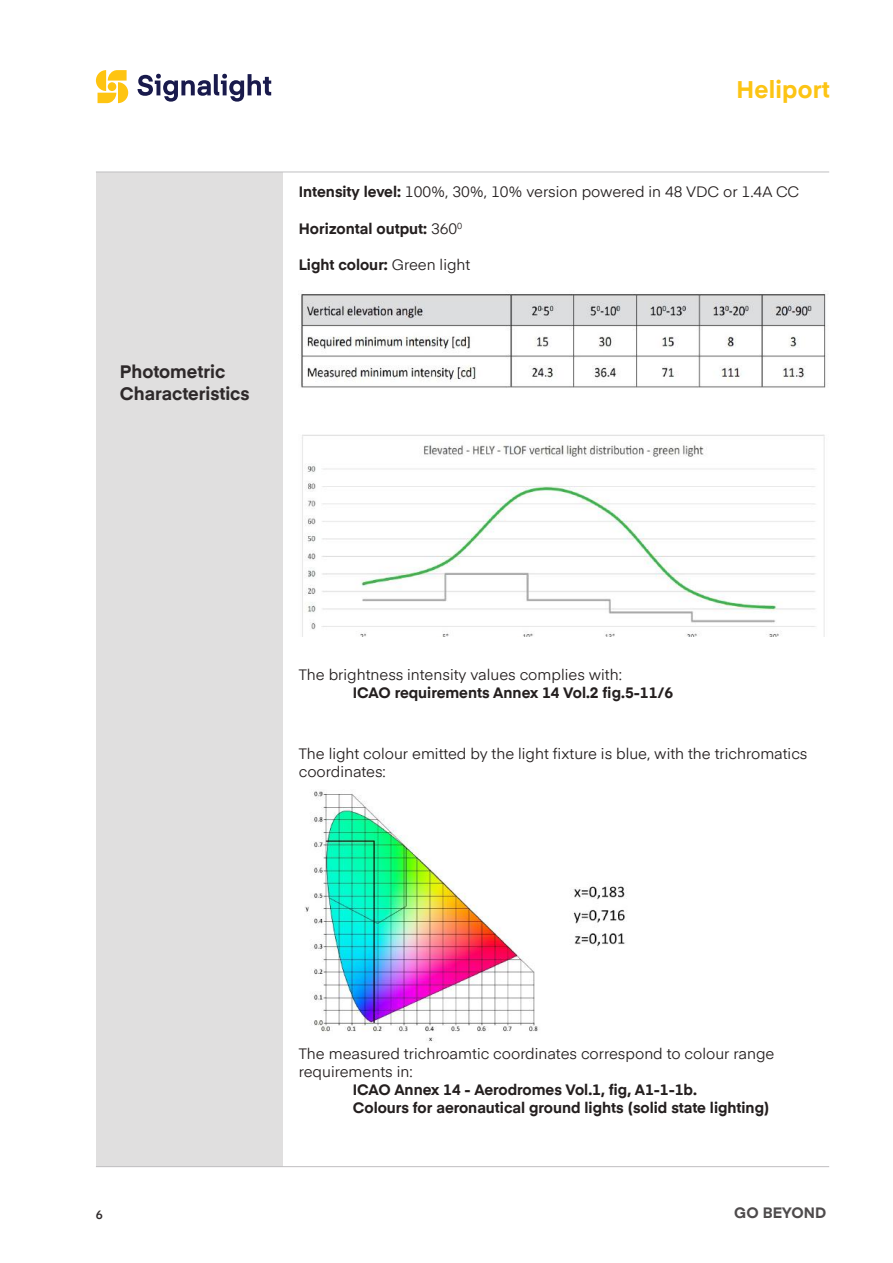
<style>
.page{position:relative;width:893px;height:1263px;background:#fff}
.page>*{position:absolute;margin:0;border:0;box-sizing:border-box;transform-origin:0 0}
.t1{font:700 24px "Eina 02";letter-spacing:.01em;color:#fcc414}
.t2{font:700 18px/21.6px "Eina 01";color:#2e292a}
.t3{font:15px/18px "Eina 01";color:#241f1f}
.t4{font:700 15px/18px "Eina 01";color:#241f1f}
.t5{font:700 15px "Eina 02";color:#4e4b4c}
.t6{font:600 12px "Eina 01";color:#2e292a}
.s1{font-weight:700}
.s2{font-weight:400}
</style>
<div class="page">
<div style="left:96px;top:172px;width:186px;height:995px;background:#e0dfdf"></div>
<hr style="left:96px;top:1166px;width:733px;height:1px;background:#c0bfc1">
<hr style="left:96px;top:172px;width:733px;height:1px;background:#c0bfc1">
<svg style="left:96px;top:70px;width:32px;height:33px"></svg>
<div style="left:108px;top:82px;width:8px;height:9px;background:#fec411;border-radius:50%"></div>
<svg style="left:138px;top:74px;width:133px;height:28px"></svg>
<img style="left:300px;top:294px;width:526px;height:342px">
<img style="left:305px;top:791px;width:322px;height:250px">
<p class="t2" style="left:120px;top:360px;width:131px">Photometric<br>Characteristics</p>
<h1 class="t1" style="left:736px;top:72px;width:95px">Heliport</h1>
<p class="t3" style="left:299px;top:181px;width:502px"><span class="s1">Intensity level:</span> 100%, 30%, 10% version powered in 48 VDC or 1.4A CC</p>
<p class="t4" style="left:299px;top:219px;width:165px">Horizontal output: <span class="s2">360</span><sup>0</sup></p>
<p class="t4" style="left:299px;top:255px;width:173px">Light colour: <span class="s2">Green light</span></p>
<p class="t3" style="left:299px;top:664px;width:325px">The brightness intensity values complies with:</p>
<p class="t4" style="left:353px;top:682px;width:322px">ICAO requirements Annex 14 Vol.2 fig.5-11/6</p>
<p class="t3" style="left:299px;top:743px;width:510px">The light colour emitted by the light fixture is blue, with the trichromatics coordinates:</p>
<p class="t6" style="left:96px;top:1205px;width:8px">6</p>
<p class="t3" style="left:299px;top:1044px;width:477px">The measured trichroamtic coordinates correspond to colour range requirements in:</p>
<p class="t4" style="left:353px;top:1080px;width:418px">ICAO Annex 14 - Aerodromes Vol.1, fig, A1-1-1b.<br>Colours for aeronautical ground lights (solid state lighting)</p>
<p class="t5" style="left:734px;top:1202px;width:93px">GO BEYOND</p>
</div>
